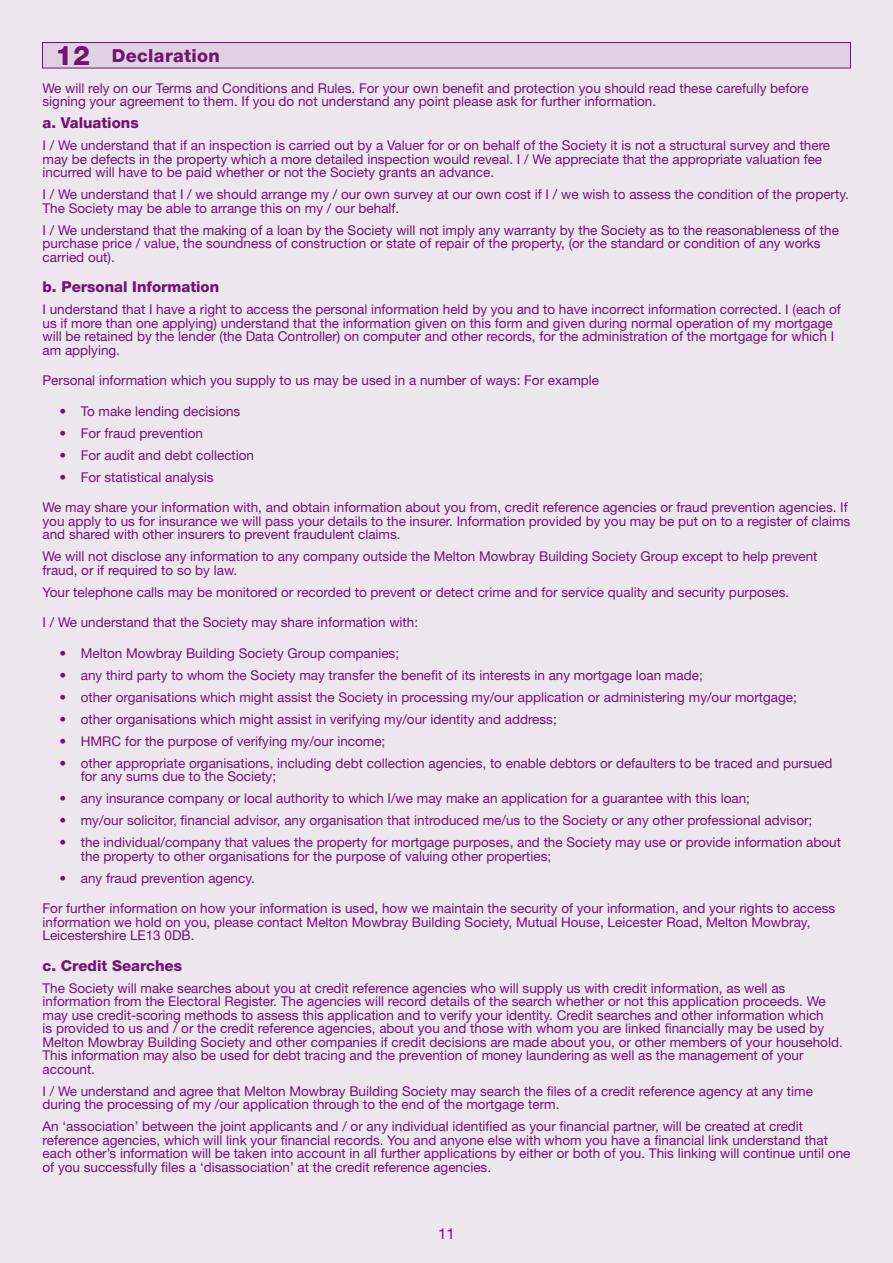
<style>
.page{position:relative;width:893px;height:1263px;background:#ede6ef}
.page>*{position:absolute;margin:0;border:0;box-sizing:border-box;transform-origin:0 0}
.t1{font:800 18px "Helvetica Neue";letter-spacing:.02em;color:#731372}
.t2{font:800 15px "Helvetica Neue";color:#731372}
.t3{font:15px "Helvetica Neue";color:#731372}
.t4{font:13.5px/13.5px "Helvetica Neue";color:#731372}
.s1{font-size:27px}
</style>
<div class="page">
<div style="left:43px;top:43px;width:807px;height:25px;background:#dfd0e2"></div>
<div style="left:42px;top:42px;width:809px;height:26px;border:1px solid #731372"></div>
<h1 class="t1" style="left:56px;top:45px;width:166px"><span class="s1">12</span> Declaration</h1>
<p class="t4" style="left:43px;top:81px;width:768px">We will rely on our Terms and Conditions and Rules. For your own benefit and protection you should read these carefully before signing your agreement to them. If you do not understand any point please ask for further information.</p>
<p class="t2" style="left:43px;top:114px;width:98px">a. Valuations</p>
<p class="t4" style="left:43px;top:138px;width:789px">I / We understand that if an inspection is carried out by a Valuer for or on behalf of the Society it is not a structural survey and there may be defects in the property which a more detailed inspection would reveal. I / We appreciate that the appropriate valuation fee incurred will have to be paid whether or not the Society grants an advance.</p>
<p class="t4" style="left:43px;top:187px;width:808px">I / We understand that I / we should arrange my / our own survey at our own cost if I / we wish to assess the condition of the property.<br>The Society may be able to arrange this on my / our behalf.</p>
<p class="t4" style="left:43px;top:223px;width:798px">I / We understand that the making of a loan by the Society will not imply any warranty by the Society as to the reasonableness of the purchase price / value, the soundness of construction or state of repair of the property, (or the standard or condition of any works carried out).</p>
<p class="t2" style="left:43px;top:278px;width:178px">b. Personal Information</p>
<p class="t4" style="left:43px;top:302px;width:800px">I understand that I have a right to access the personal information held by you and to have incorrect information corrected. I (each of us if more than one applying) understand that the information given on this form and given during normal operation of my mortgage will be retained by the lender (the Data Controller) on computer and other records, for the administration of the mortgage for which I am applying.</p>
<p class="t4" style="left:43px;top:373px;width:558px">Personal information which you supply to us may be used in a number of ways: For example</p>
<p class="t4" style="left:60px;top:404px;width:182px">• To make lending decisions</p>
<p class="t4" style="left:60px;top:426px;width:145px">• For fraud prevention</p>
<p class="t4" style="left:60px;top:448px;width:196px">• For audit and debt collection</p>
<p class="t4" style="left:60px;top:470px;width:156px">• For statistical analysis</p>
<p class="t4" style="left:43px;top:500px;width:809px">We may share your information with, and obtain information about you from, credit reference agencies or fraud prevention agencies. If you apply to us for insurance we will pass your details to the insurer. Information provided by you may be put on to a register of claims and shared with other insurers to prevent fraudulent claims.</p>
<p class="t4" style="left:43px;top:549px;width:776px">We will not disclose any information to any company outside the Melton Mowbray Building Society Group except to help prevent fraud, or if required to so by law.</p>
<p class="t4" style="left:43px;top:585px;width:748px">Your telephone calls may be monitored or recorded to prevent or detect crime and for service quality and security purposes.</p>
<p class="t4" style="left:43px;top:615px;width:377px">I / We understand that the Society may share information with:</p>
<p class="t4" style="left:60px;top:646px;width:341px">• Melton Mowbray Building Society Group companies;</p>
<p class="t4" style="left:60px;top:668px;width:645px">• any third party to whom the Society may transfer the benefit of its interests in any mortgage loan made;</p>
<p class="t4" style="left:60px;top:690px;width:739px">• other organisations which might assist the Society in processing my/our application or administering my/our mortgage;</p>
<p class="t4" style="left:60px;top:712px;width:499px">• other organisations which might assist in verifying my/our identity and address;</p>
<p class="t4" style="left:60px;top:734px;width:327px">• HMRC for the purpose of verifying my/our income;</p>
<p class="t4" style="left:81px;top:756px;width:753px;text-indent:-21px">• other appropriate organisations, including debt collection agencies, to enable debtors or defaulters to be traced and pursued for any sums due to the Society;</p>
<p class="t4" style="left:60px;top:791px;width:692px">• any insurance company or local authority to which I/we may make an application for a guarantee with this loan;</p>
<p class="t4" style="left:60px;top:813px;width:754px">• my/our solicitor, financial advisor, any organisation that introduced me/us to the Society or any other professional advisor;</p>
<p class="t4" style="left:81px;top:835px;width:762px;text-indent:-21px">• the individual/company that values the property for mortgage purposes, and the Society may use or provide information about the property to other organisations for the purpose of valuing other properties;</p>
<p class="t4" style="left:60px;top:871px;width:197px">• any fraud prevention agency.</p>
<p class="t4" style="left:43px;top:901px;width:794px">For further information on how your information is used, how we maintain the security of your information, and your rights to access information we hold on you, please contact Melton Mowbray Building Society, Mutual House, Leicester Road, Melton Mowbray,<br>Leicestershire LE13 0DB.</p>
<p class="t2" style="left:43px;top:956px;width:141px">c. Credit Searches</p>
<p class="t4" style="left:43px;top:981px;width:802px">The Society will make searches about you at credit reference agencies who will supply us with credit information, as well as information from the Electoral Register. The agencies will record details of the search whether or not this application proceeds. We may use credit-scoring methods to assess this application and to verify your identity. Credit searches and other information which<br>is provided to us and / or the credit reference agencies, about you and those with whom you are linked financially may be used by Melton Mowbray Building Society and other companies if credit decisions are made about you, or other members of your household.<br>This information may also be used for debt tracing and the prevention of money laundering as well as the management of your account.</p>
<p class="t4" style="left:43px;top:1084px;width:772px">I / We understand and agree that Melton Mowbray Building Society may search the files of a credit reference agency at any time during the processing of my /our application through to the end of the mortgage term.</p>
<p class="t4" style="left:43px;top:1119px;width:809px">An ‘association’ between the joint applicants and / or any individual identified as your financial partner, will be created at credit reference agencies, which will link your financial records. You and anyone else with whom you have a financial link understand that each other’s information will be taken into account in all further applications by either or both of you. This linking will continue until one of you successfully files a ‘disassociation’ at the credit reference agencies.</p>
<p class="t3" style="left:438px;top:1224px;width:18px">11</p>
</div>
